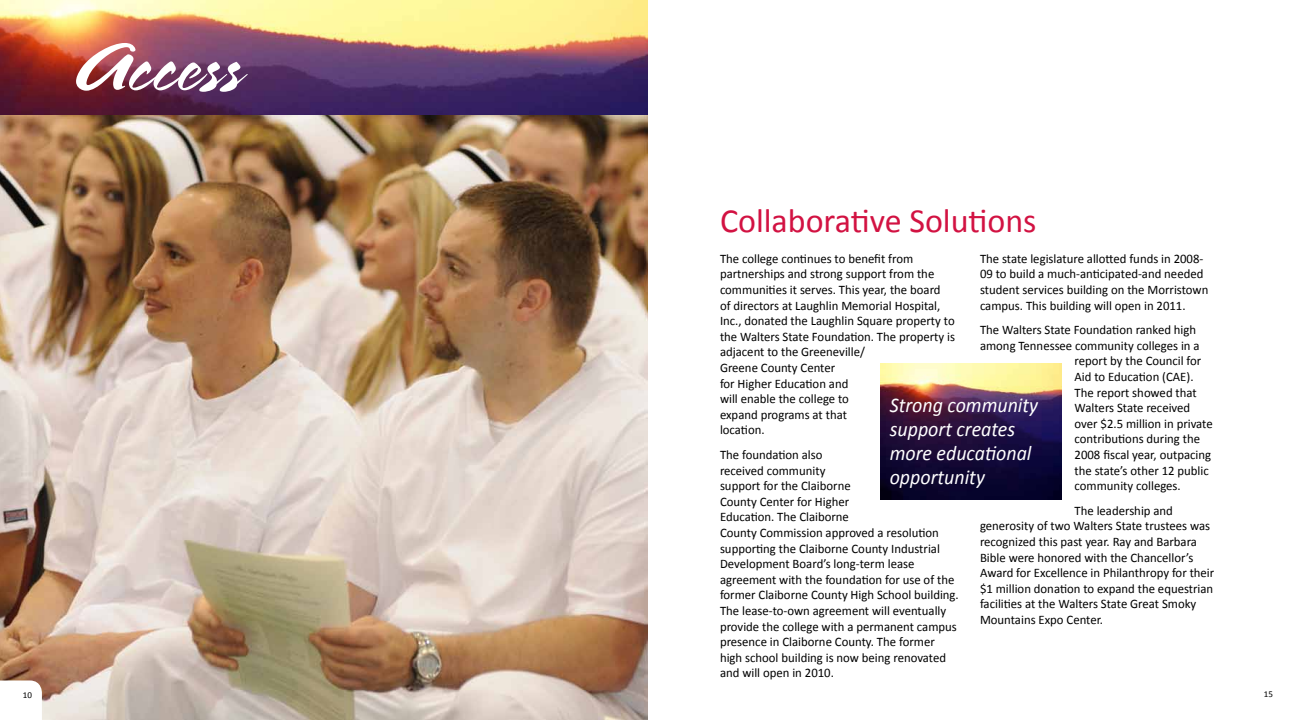
<style>
.page{position:relative;width:1296px;height:720px;background:#fff}
.page>*{position:absolute;margin:0;border:0;box-sizing:border-box;transform-origin:0 0}
.t1{font:74px "Spring LP";color:#fff}
.t2{font:34px "Calibri";color:#d21242}
.t3{font:italic 21px/24px "Calibri";color:#fff;scale:.95 1}
.t4{font:13px/15.6px "Calibri";color:#000}
.t5{font:9px "Calibri";color:#000}
</style>
<div class="page">
<img style="left:880px;top:363px;width:182px;height:136px">
<img style="left:0;top:115px;width:648px;height:605px">
<svg style="left:0;top:680px;width:42px;height:40px"></svg>
<img style="left:0;top:0;width:648px;height:115px">
<h1 class="t1" style="left:72px;top:23px;width:171px">Access</h1>
<h2 class="t2" style="left:720px;top:199px;width:318px">Collaborative Solutions</h2>
<p class="t4" style="left:980px;top:250px;width:230px">The state legislature allotted funds in 2008- 09 to build a much-anticipated-and needed student services building on the Morristown campus. This building will open in 2011.</p>
<p class="t4" style="left:980px;top:321px;width:218px">The Walters State Foundation ranked high</p>
<p class="t4" style="left:980px;top:337px;width:221px">among Tennessee community colleges in a</p>
<p class="t4" style="left:1075px;top:353px;width:128px">report by the Council for</p>
<p class="t4" style="left:1075px;top:368px;width:120px">Aid to Education (CAE).</p>
<p class="t4" style="left:1075px;top:384px;width:124px">The report showed that</p>
<p class="t4" style="left:1075px;top:399px;width:117px">Walters State received</p>
<p class="t4" style="left:1075px;top:415px;width:140px">over $2.5 million in private</p>
<p class="t4" style="left:1075px;top:431px;width:127px">contributions during the</p>
<p class="t4" style="left:1075px;top:446px;width:138px">2008 fiscal year, outpacing</p>
<p class="t4" style="left:1075px;top:462px;width:136px">the state’s other 12 public</p>
<p class="t4" style="left:1075px;top:477px;width:108px">community colleges.</p>
<p class="t4" style="left:980px;top:502px;width:236px;text-indent:95px">The leadership and generosity of two Walters State trustees was recognized this past year. Ray and Barbara Bible were honored with the Chancellor’s Award for Excellence in Philanthropy for their $1 million donation to expand the equestrian facilities at the Walters State Great Smoky Mountains Expo Center.</p>
<p class="t4" style="left:720px;top:250px;width:237px">The college continues to benefit from partnerships and strong support from the communities it serves. This year, the board<br>of directors at Laughlin Memorial Hospital,<br>Inc., donated the Laughlin Square property to the Walters State Foundation. The property is adjacent to the Greeneville/<br>Greene County Center<br>for Higher Education and<br>will enable the college to<br>expand programs at that<br>location.</p>
<p class="t4" style="left:720px;top:446px;width:240px">The foundation also<br>received community<br>support for the Claiborne<br>County Center for Higher<br>Education. The Claiborne<br>County Commission approved a resolution supporting the Claiborne County Industrial Development Board’s long-term lease agreement with the foundation for use of the former Claiborne County High School building.<br>The lease-to-own agreement will eventually provide the college with a permanent campus presence in Claiborne County. The former high school building is now being renovated and will open in 2010.</p>
<h3 class="t3" style="left:890px;top:392px;width:158px">Strong community support creates more educational opportunity</h3>
<p class="t5" style="left:23px;top:690px;width:11px">10</p>
<p class="t5" style="left:1264px;top:689px;width:11px">15</p>
</div>
